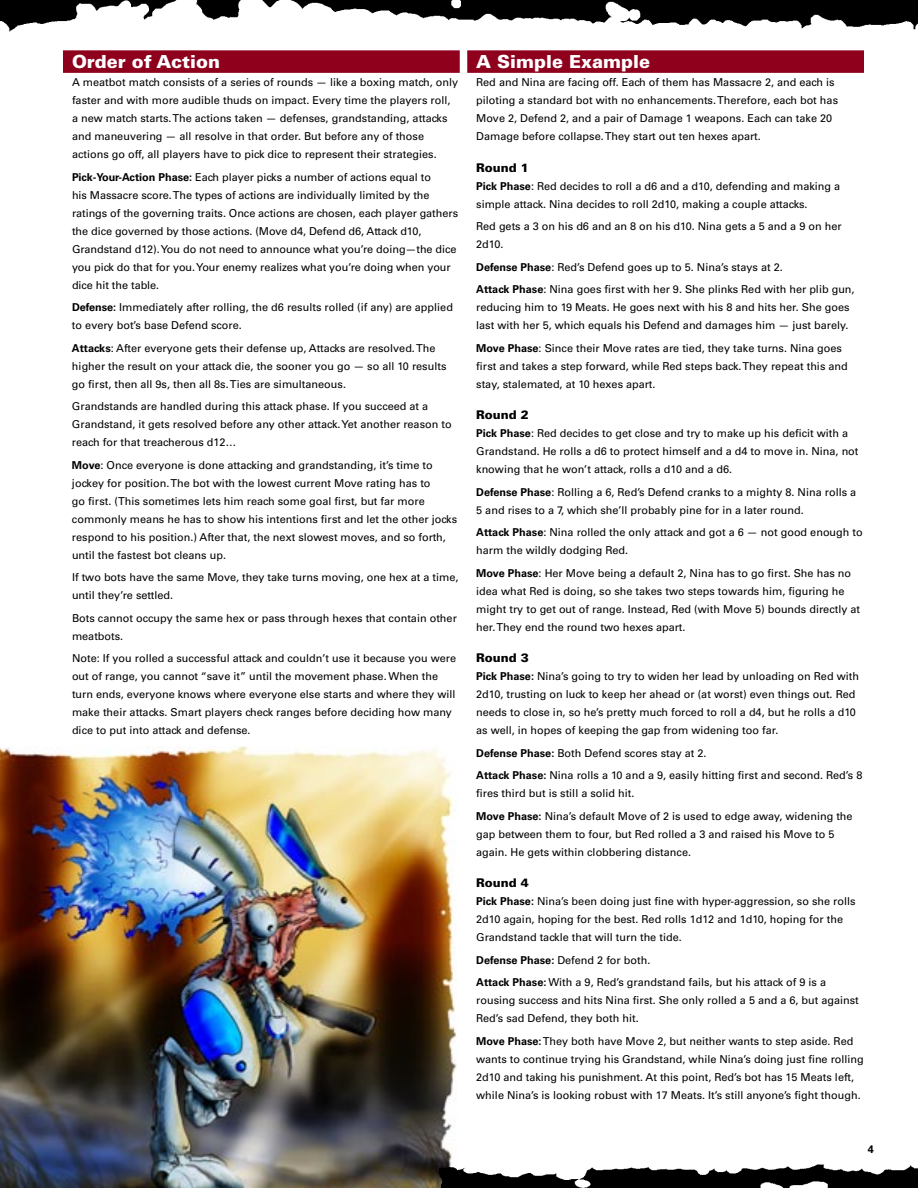
<style>
.page{position:relative;width:918px;height:1188px;background:#fff}
.page>*{position:absolute;margin:0;border:0;box-sizing:border-box;transform-origin:0 0}
.t1{font:900 18px "Univers";color:#fff}
.t2{font:900 12px "Univers";color:#000}
.t3{font:10.8px/18px "Univers";color:#000}
.t4{font:700 10.8px "Univers";color:#000}
.s1{font-weight:700}
</style>
<div class="page">
<img style="left:0;top:0;width:918px;height:32px">
<img style="left:461px;top:1164px;width:457px;height:24px">
<div style="left:63px;top:50px;width:397px;height:23px;background:#8f001d"></div>
<div style="left:467px;top:50px;width:397px;height:23px;background:#8f001d"></div>
<img style="left:0;top:746px;width:456px;height:442px">
<svg style="left:439px;top:1167px;width:22px;height:21px"></svg>
<h1 class="t1" style="left:72px;top:51px;width:150px">Order of Action</h1>
<p class="t3" style="left:72px;top:74px;width:388px">A meatbot match consists of a series of rounds — like a boxing match, only faster and with more audible thuds on impact. Every time the players roll, a new match starts. The actions taken — defenses, grandstanding, attacks and maneuvering — all resolve in that order. But before any of those actions go off, all players have to pick dice to represent their strategies.</p>
<p class="t3" style="left:72px;top:168px;width:388px"><span class="s1">Pick-Your-Action Phase:</span> Each player picks a number of actions equal to<br>his Massacre score. The types of actions are individually limited by the ratings of the governing traits. Once actions are chosen, each player gathers the dice governed by those actions. (Move d4, Defend d6, Attack d10, Grandstand d12). You do not need to announce what you’re doing—the dice you pick do that for you. Your enemy realizes what you’re doing when your dice hit the table.</p>
<p class="t3" style="left:72px;top:299px;width:383px"><span class="s1">Defense:</span> Immediately after rolling, the d6 results rolled (if any) are applied to every bot’s base Defend score.</p>
<p class="t3" style="left:72px;top:339px;width:376px"><span class="s1">Attacks</span>: After everyone gets their defense up, Attacks are resolved. The higher the result on your attack die, the sooner you go — so all 10 results go first, then all 9s, then all 8s. Ties are simultaneous.</p>
<p class="t3" style="left:72px;top:398px;width:381px">Grandstands are handled during this attack phase. If you succeed at a<br>Grandstand, it gets resolved before any other attack. Yet another reason to reach for that treacherous d12…</p>
<p class="t3" style="left:72px;top:456px;width:387px"><span class="s1">Move</span>: Once everyone is done attacking and grandstanding, it’s time to jockey for position. The bot with the lowest current Move rating has to<br>go first. (This sometimes lets him reach some goal first, but far more commonly means he has to show his intentions first and let the other jocks respond to his position.) After that, the next slowest moves, and so forth, until the fastest bot cleans up.</p>
<p class="t3" style="left:72px;top:569px;width:388px">If two bots have the same Move, they take turns moving, one hex at a time, until they’re settled.</p>
<p class="t3" style="left:72px;top:609px;width:386px">Bots cannot occupy the same hex or pass through hexes that contain other meatbots.</p>
<p class="t3" style="left:72px;top:650px;width:386px">Note: If you rolled a successful attack and couldn’t use it because you were out of range, you cannot “save it” until the movement phase. When the turn ends, everyone knows where everyone else starts and where they will make their attacks. Smart players check ranges before deciding how many dice to put into attack and defense.</p>
<h1 class="t1" style="left:476px;top:51px;width:175px">A Simple Example</h1>
<p class="t3" style="left:476px;top:74px;width:363px">Red and Nina are facing off. Each of them has Massacre 2, and each is piloting a standard bot with no enhancements. Therefore, each bot has Move 2, Defend 2, and a pair of Damage 1 weapons. Each can take 20<br>Damage before collapse. They start out ten hexes apart.</p>
<p class="t2" style="left:476px;top:160px;width:54px">Round 1</p>
<p class="t3" style="left:476px;top:177px;width:365px"><span class="s1">Pick Phase</span>: Red decides to roll a d6 and a d10, defending and making a simple attack. Nina decides to roll 2d10, making a couple attacks.</p>
<p class="t3" style="left:476px;top:218px;width:367px">Red gets a 3 on his d6 and an 8 on his d10. Nina gets a 5 and a 9 on her<br>2d10.</p>
<p class="t3" style="left:476px;top:256px;width:380px;line-height:22.5px"><span class="s1">Defense Phase</span>: Red’s Defend goes up to 5. Nina’s stays at 2.<br><span class="s1">Attack Phase</span>: Nina goes first with her 9. She plinks Red with her plib gun,</p>
<p class="t3" style="left:476px;top:299px;width:375px">reducing him to 19 Meats. He goes next with his 8 and hits her. She goes last with her 5, which equals his Defend and damages him — just barely.</p>
<p class="t3" style="left:476px;top:339px;width:373px"><span class="s1">Move Phase</span>: Since their Move rates are tied, they take turns. Nina goes first and takes a step forward, while Red steps back. They repeat this and stay, stalemated, at 10 hexes apart.</p>
<p class="t2" style="left:476px;top:408px;width:54px">Round 2</p>
<p class="t3" style="left:476px;top:425px;width:384px"><span class="s1">Pick Phase</span>: Red decides to get close and try to make up his deficit with a<br>Grandstand. He rolls a d6 to protect himself and a d4 to move in. Nina, not knowing that he won’t attack, rolls a d10 and a d6.</p>
<p class="t3" style="left:476px;top:483px;width:381px"><span class="s1">Defense Phase</span>: Rolling a 6, Red’s Defend cranks to a mighty 8. Nina rolls a<br>5 and rises to a 7, which she’ll probably pine for in a later round.</p>
<p class="t3" style="left:476px;top:524px;width:388px"><span class="s1">Attack Phase</span>: Nina rolled the only attack and got a 6 — not good enough to harm the wildly dodging Red.</p>
<p class="t3" style="left:476px;top:564px;width:385px"><span class="s1">Move Phase</span>: Her Move being a default 2, Nina has to go first. She has no idea what Red is doing, so she takes two steps towards him, figuring he might try to get out of range. Instead, Red (with Move 5) bounds directly at her. They end the round two hexes apart.</p>
<p class="t2" style="left:476px;top:651px;width:54px">Round 3</p>
<p class="t3" style="left:476px;top:668px;width:384px"><span class="s1">Pick Phase:</span> Nina’s going to try to widen her lead by unloading on Red with 2d10, trusting on luck to keep her ahead or (at worst) even things out. Red needs to close in, so he’s pretty much forced to roll a d4, but he rolls a d10 as well, in hopes of keeping the gap from widening too far.</p>
<p class="t3" style="left:476px;top:742px;width:388px;line-height:22.5px"><span class="s1">Defense Phase:</span> Both Defend scores stay at 2.<br><span class="s1">Attack Phase:</span> Nina rolls a 10 and a 9, easily hitting first and second. Red’s 8</p>
<p class="t3" style="left:476px;top:782px;width:378px;line-height:22.5px">fires third but is still a solid hit.<br><span class="s1">Move Phase:</span> Nina’s default Move of 2 is used to edge away, widening the</p>
<p class="t3" style="left:476px;top:825px;width:360px">gap between them to four, but Red rolled a 3 and raised his Move to 5 again. He gets within clobbering distance.</p>
<p class="t2" style="left:476px;top:876px;width:54px">Round 4</p>
<p class="t3" style="left:476px;top:893px;width:381px"><span class="s1">Pick Phase:</span> Nina’s been doing just fine with hyper-aggression, so she rolls<br>2d10 again, hoping for the best. Red rolls 1d12 and 1d10, hoping for the<br>Grandstand tackle that will turn the tide.</p>
<p class="t3" style="left:476px;top:949px;width:351px;line-height:22.5px"><span class="s1">Defense Phase:</span> Defend 2 for both.<br><span class="s1">Attack Phase:</span> With a 9, Red’s grandstand fails, but his attack of 9 is a</p>
<p class="t3" style="left:476px;top:992px;width:384px">rousing success and hits Nina first. She only rolled a 5 and a 6, but against<br>Red’s sad Defend, they both hit.</p>
<p class="t3" style="left:476px;top:1032px;width:389px"><span class="s1">Move Phase:</span> They both have Move 2, but neither wants to step aside. Red wants to continue trying his Grandstand, while Nina’s doing just fine rolling 2d10 and taking his punishment. At this point, Red’s bot has 15 Meats left, while Nina’s is looking robust with 17 Meats. It’s still anyone’s fight though.</p>
<p class="t4" style="left:868px;top:1143px;width:8px">4</p>
</div>
